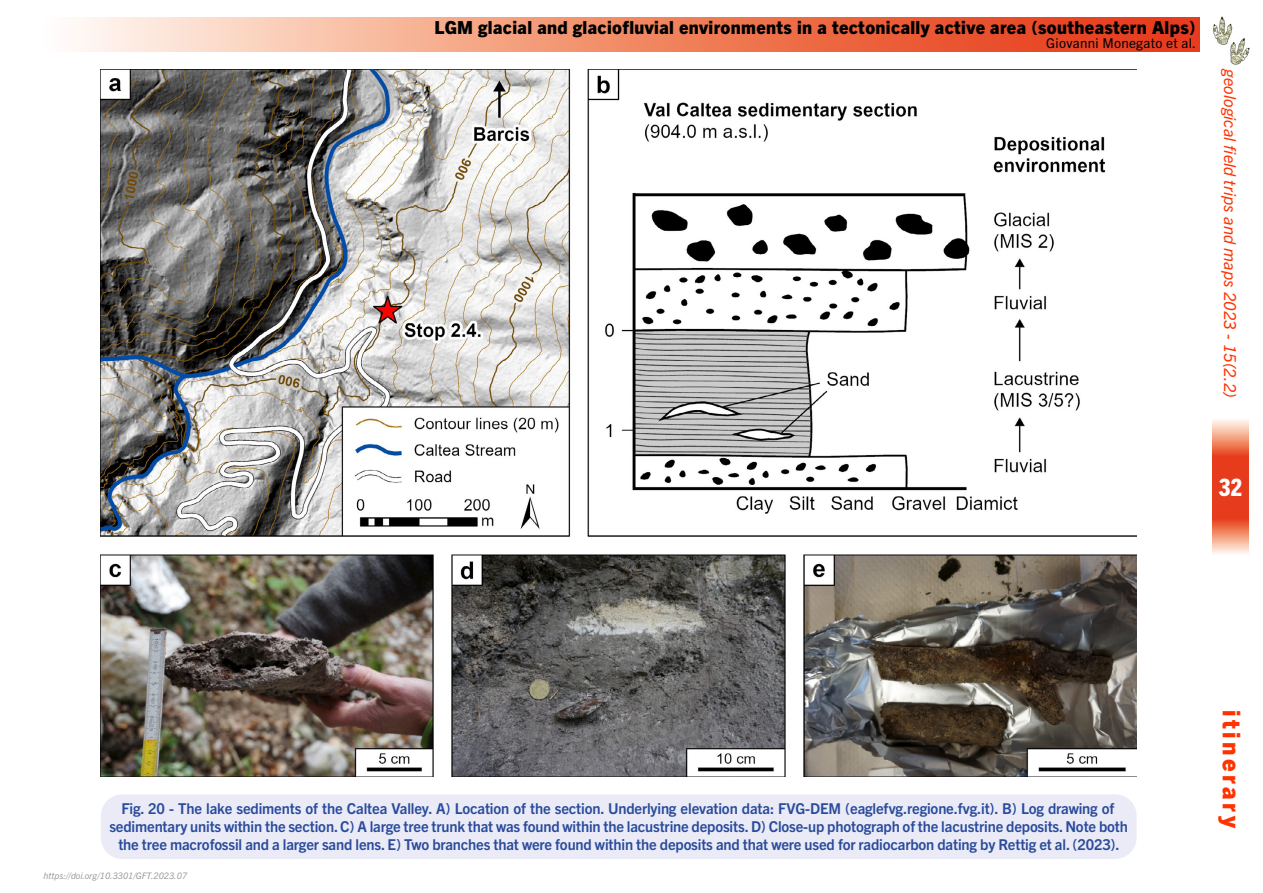
<style>
.page{position:relative;width:1263px;height:893px;background:#fff}
.page>*{position:absolute;margin:0;border:0;box-sizing:border-box;transform-origin:0 0}
.t1{font:800 24px "Trade Gothic Next LT Pro";letter-spacing:.15em;color:#ff3200}
.t2{font:800 condensed 24px "Trade Gothic Next LT Pro";color:#fff}
.t3{font:800 18px "Trade Gothic Next LT Pro";letter-spacing:.02em;color:#000}
.t4{font:italic 16.5px "Trade Gothic Next LT Pro";letter-spacing:.01em;color:#ff3200}
.t5{font:700 15px/18px "Trade Gothic Next LT Pro";letter-spacing:-.01em;color:#2a4b9b;text-align:center}
.t6{font:13.5px "Trade Gothic Next LT Pro";letter-spacing:.02em;color:#000}
.t7{font:italic 9px "Trade Gothic Next LT Pro";color:#9d9d9c}
</style>
<div class="page">
<img style="left:1213px;top:16px;width:37px;height:49px">
<svg style="left:75px;top:17px;width:1125px;height:34px"></svg>
<svg style="left:1212px;top:420px;width:37px;height:134px"></svg>
<img style="left:101px;top:69px;width:1035px;height:707px">
<div style="left:101px;top:794px;width:1035px;height:65px;background:#eaebf7;border-radius:21px"></div>
<p class="t3" style="left:434px;top:15px;width:763px">LGM glacial and glaciofluvial environments in a tectonically active area (southeastern Alps)</p>
<p class="t6" style="left:1046px;top:33px;width:151px">Giovanni Monegato et al.</p>
<p class="t4" style="left:1242px;top:69px;width:331px;rotate:90deg">geological field trips and maps 2023 - 15(2.2)</p>
<h1 class="t2" style="left:1219px;top:471px;width:25px">32</h1>
<p class="t5" style="left:109px;top:799px;width:1020px">Fig. 20 - The lake sediments of the Caltea Valley. A) Location of the section. Underlying elevation data: FVG-DEM (eaglefvg.regione.fvg.it). B) Log drawing of sedimentary units within the section. C) A large tree trunk that was found within the lacustrine deposits. D) Close-up photograph of the lacustrine deposits. Note both the tree macrofossil and a larger sand lens. E) Two branches that were found within the deposits and that were used for radiocarbon dating by Rettig et al. (2023).</p>
<p class="t7" style="left:44px;top:870px;width:145px">https://doi.org/10.3301/GFT.2023.07</p>
<h1 class="t1" style="left:1248px;top:710px;width:121px;rotate:90deg">itinerary</h1>
</div>
